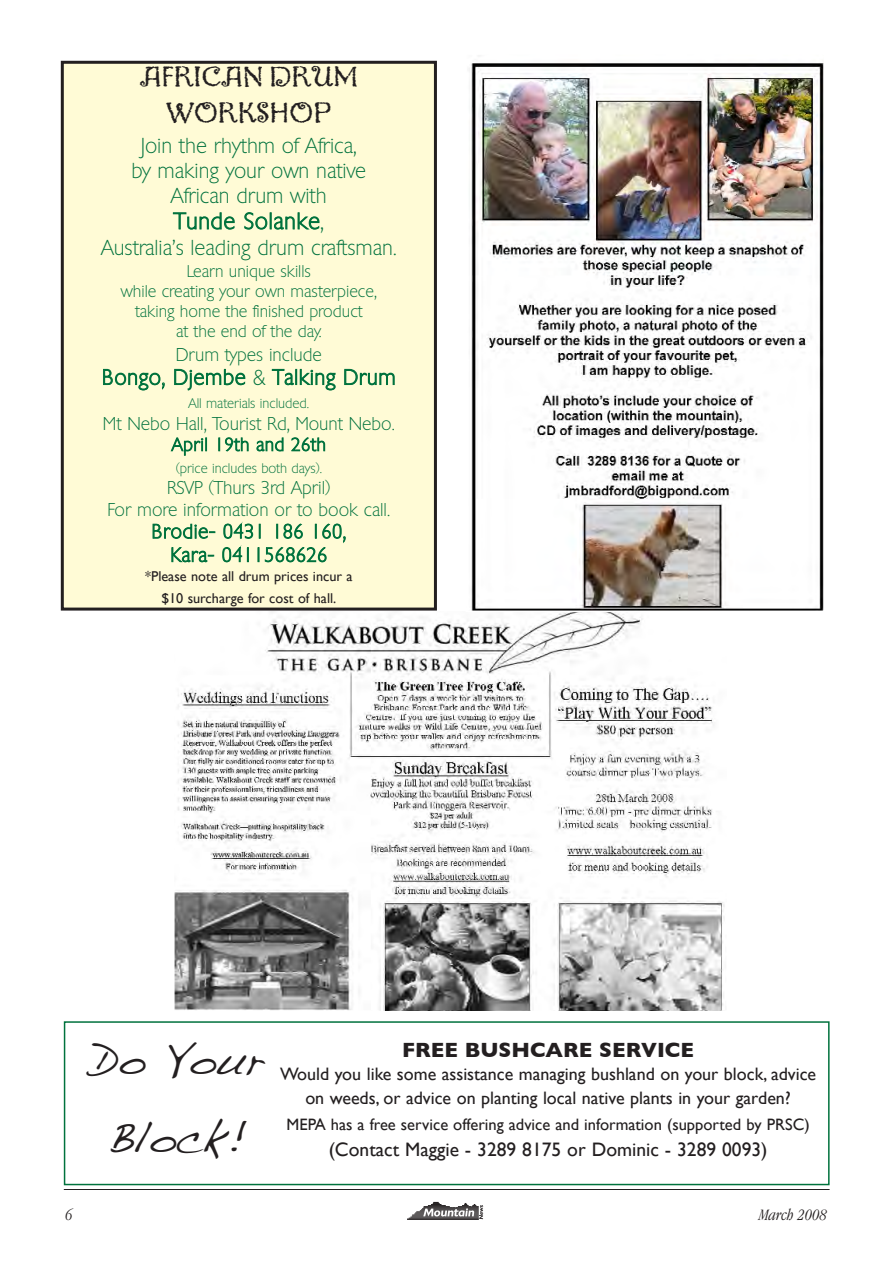
<style>
.page{position:relative;width:893px;height:1263px;background:#fff}
.page>*{position:absolute;margin:0;border:0;box-sizing:border-box;transform-origin:0 0}
.t1{font:43.5px/78.2px "Handwriting Dakota";color:#231f20;text-align:center}
.t2{font:30px/36px "Greymantle MVB";color:#231f20;text-align:center}
.t3{font:200 22.5px "Chantilly";letter-spacing:.03em;color:#00723d}
.t4{font:200 21px/25.2px "Chantilly";color:#00723d;text-align:center}
.t5{font:200 21px "Chantilly";letter-spacing:.03em;color:#00723d}
.t6{font:700 21px "Gill Sans";color:#231f20}
.t7{font:19.5px "Gill Sans";color:#231f20}
.t8{font:200 19.5px/23.4px "Chantilly";letter-spacing:.03em;color:#00723d;text-align:center}
.t9{font:18px/23.7px "Gill Sans";color:#231f20;text-align:center}
.t10{font:200 18px/21.3px "Chantilly";color:#00723d;text-align:center}
.t11{font:200 16.5px/19.8px "Chantilly";color:#00723d;text-align:center}
.t12{font:16.5px "Gill Sans";color:#231f20}
.t13{font:italic 300 condensed 16.5px "Garamond";color:#231f20}
.t14{font:14.25px/21.3px "Gill Sans";color:#231f20;text-align:center}
.t15{font:200 13.5px "Chantilly";color:#00723d}
</style>
<div class="page">
<img style="left:176px;top:611px;width:549px;height:399px">
<hr style="left:407px;top:1219px;width:71px;height:1px;background:#231f20">
<hr style="left:408px;top:1218px;width:70px;height:1px;background:#231f20">
<hr style="left:410px;top:1217px;width:68px;height:1px;background:#231f20">
<hr style="left:412px;top:1216px;width:66px;height:1px;background:#231f20">
<hr style="left:412px;top:1215px;width:66px;height:1px;background:#231f20">
<hr style="left:414px;top:1214px;width:64px;height:1px;background:#231f20">
<hr style="left:415px;top:1213px;width:63px;height:1px;background:#231f20">
<hr style="left:416px;top:1212px;width:62px;height:1px;background:#231f20">
<hr style="left:420px;top:1211px;width:58px;height:1px;background:#231f20">
<hr style="left:421px;top:1209px;width:57px;height:1px;background:#231f20">
<hr style="left:422px;top:1208px;width:56px;height:1px;background:#231f20">
<svg style="left:423px;top:1202px;width:60px;height:17px"></svg>
<hr style="left:64px;top:1189px;width:765px;height:1px;background:#231f20">
<div style="left:62px;top:62px;width:373px;height:547px;background:#fffbd6"></div>
<div style="left:61px;top:61px;width:376px;height:550px;border:3px solid #231f20"></div>
<div style="left:64px;top:1021px;width:765px;height:164px;border:2px solid #00723d"></div>
<img style="left:469px;top:63px;width:353px;height:546px">
<div style="left:465px;top:53px;width:360px;height:559px;border:2px solid #fff"></div>
<h2 class="t2" style="left:140px;top:62px;width:220px">AFRICAN DRUM<br>WORKSHOP</h2>
<p class="t4" style="left:131px;top:135px;width:236px">Join the rhythm of Africa, by making your own native<br>African drum with</p>
<p class="t3" style="left:174px;top:213px;width:152px">Tunde Solanke,</p>
<p class="t4" style="left:101px;top:238px;width:297px">Australia's leading drum craftsman.</p>
<p class="t11" style="left:121px;top:263px;width:257px">Learn unique skills<br>while creating your own masterpiece, taking home the finished product<br>at the end of the day.</p>
<p class="t10" style="left:176px;top:346px;width:148px">Drum types include</p>
<p class="t5" style="left:102px;top:370px;width:295px">Bongo, Djembe &amp; Talking Drum</p>
<p class="t15" style="left:188px;top:398px;width:122px">All materials included.</p>
<p class="t10" style="left:103px;top:415px;width:293px">Mt Nebo Hall, Tourist Rd, Mount Nebo.<br>April 19th and 26th</p>
<p class="t15" style="left:176px;top:463px;width:148px">(price includes both days).</p>
<p class="t10" style="left:108px;top:479px;width:284px">RSVP (Thurs 3rd April)<br>For more information or to book call.</p>
<p class="t8" style="left:152px;top:522px;width:196px">Brodie- 0431 186 160,<br>Kara- 0411568626</p>
<p class="t14" style="left:145px;top:566px;width:209px">*Please note all drum prices incur a $10 surcharge for cost of hall.</p>
<h1 class="t1" style="left:89px;top:1021px;width:178px">Do Your<br>Block!</h1>
<p class="t6" style="left:402px;top:1038px;width:293px">FREE BUSHCARE SERVICE</p>
<p class="t9" style="left:280px;top:1062px;width:537px">Would you like some assistance managing bushland on your block, advice on weeds, or advice on planting local native plants in your garden?</p>
<p class="t12" style="left:286px;top:1115px;width:524px">MEPA has a free service offering advice and information (supported by PRSC)</p>
<p class="t7" style="left:329px;top:1138px;width:440px">(Contact Maggie - 3289 8175 or Dominic - 3289 0093)</p>
<p class="t13" style="left:65px;top:1208px;width:9px">6</p>
<p class="t13" style="left:758px;top:1208px;width:70px">March 2008</p>
</div>
